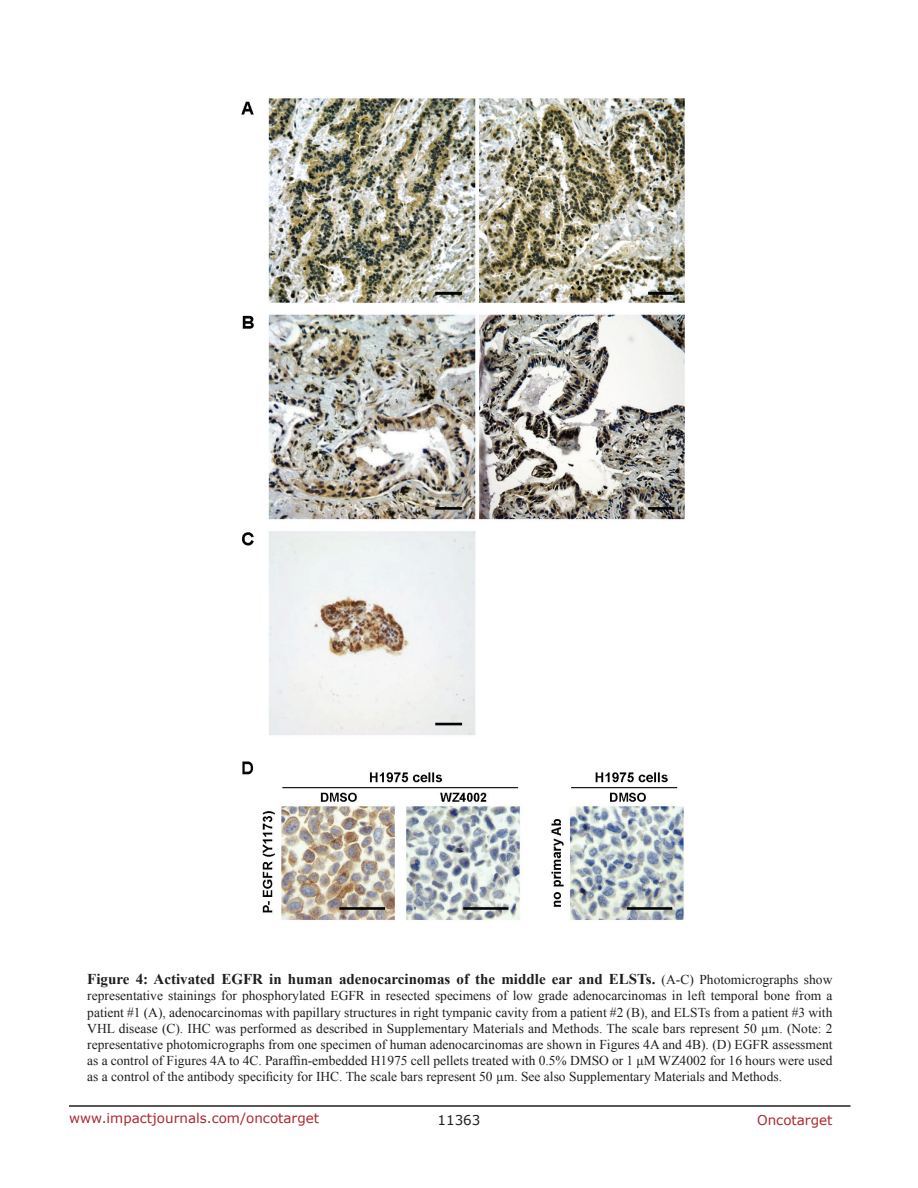
<style>
.page{position:relative;width:918px;height:1188px;background:#fff}
.page>*{position:absolute;margin:0;border:0;box-sizing:border-box;transform-origin:0 0}
.t1{font:700 15px "Times New Roman";color:#201d20}
.t2{font:13.5px/16.2px "Times New Roman";color:#201d20;text-align:justify}
.t3{font:13.5px "Verdana";color:#ac2830}
.t4{font:13.5px "Verdana";color:#201d20}
.s1{font-weight:400;font-size:13.5px}
</style>
<div class="page">
<hr style="left:69px;top:1105px;width:781px;height:2px;background:#231f20">
<img style="left:241px;top:98px;width:444px;height:822px">
<p class="t1" style="left:87px;top:969px;width:747px">Figure 4: Activated EGFR in human adenocarcinomas of the middle ear and ELSTs. <span class="s1">(A-C) Photomicrographs show</span></p>
<p class="t2" style="left:87px;top:988px;width:747px">representative stainings for phosphorylated EGFR in resected specimens of low grade adenocarcinomas in left temporal bone from a patient #1 (A), adenocarcinomas with papillary structures in right tympanic cavity from a patient #2 (B), and ELSTs from a patient #3 with VHL disease (C). IHC was performed as described in Supplementary Materials and Methods. The scale bars represent 50 µm. (Note: 2 representative photomicrographs from one specimen of human adenocarcinomas are shown in Figures 4A and 4B). (D) EGFR assessment as a control of Figures 4A to 4C. Paraffin-embedded H1975 cell pellets treated with 0.5% DMSO or 1 μM WZ4002 for 16 hours were used as a control of the antibody specificity for IHC. The scale bars represent 50 µm. See also Supplementary Materials and Methods.</p>
<p class="t3" style="left:69px;top:1109px;width:252px">www.impactjournals.com/oncotarget</p>
<p class="t4" style="left:438px;top:1111px;width:44px">11363</p>
<p class="t3" style="left:757px;top:1111px;width:77px">Oncotarget</p>
</div>
